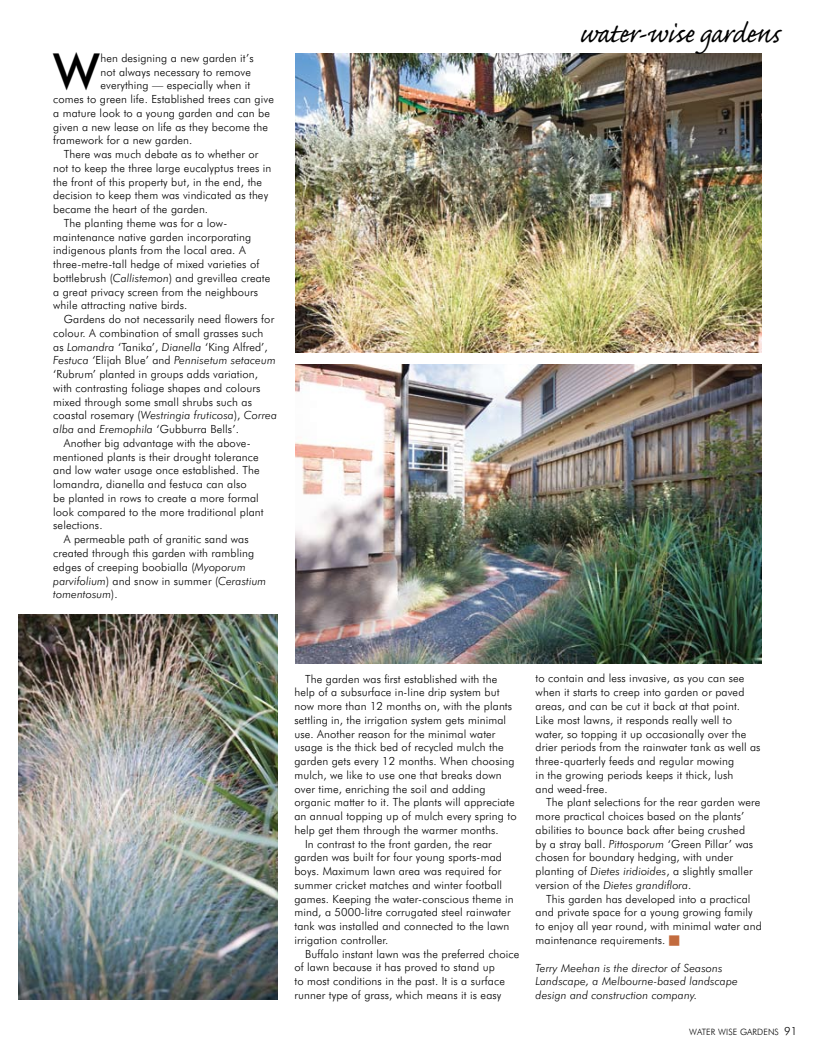
<style>
.page{position:relative;width:815px;height:1053px;background:#fff}
.page>*{position:absolute;margin:0;border:0;box-sizing:border-box;transform-origin:0 0}
.t1{font:500 49.75px "Futura BT";color:#000}
.t2{font:35px "Caflisch Script Pro";letter-spacing:-.02em;color:#000}
.t3{font:300 11.25px/13.8px "Futura BT";letter-spacing:.01em;color:#000}
.t4{font:italic 300 11.25px/13.8px "Futura BT";letter-spacing:.01em;color:#000}
.t5{font:300 8.75px "Futura BT";letter-spacing:.01em;color:#000}
.s1{font-style:italic}
.s2{font-style:normal}
.s3{color:#c26b3e}
.s4{font-size:11.25px}
</style>
<div class="page">
<img style="left:295px;top:53px;width:467px;height:299px">
<img style="left:295px;top:364px;width:467px;height:299px">
<img style="left:18px;top:614px;width:260px;height:385px">
<h1 class="t1" style="left:53px;top:41px;width:48px">W</h1>
<p class="t3" style="left:100px;top:51px;width:155px">hen designing a new garden it’s</p>
<p class="t3" style="left:100px;top:65px;width:152px">not always necessary to remove</p>
<p class="t3" style="left:100px;top:78px;width:151px">everything — especially when it</p>
<p class="t3" style="left:53px;top:92px;width:222px">comes to green life. Established trees can give</p>
<p class="t3" style="left:53px;top:106px;width:218px">a mature look to a young garden and can be</p>
<p class="t3" style="left:53px;top:120px;width:216px">given a new lease on life as they become the</p>
<p class="t3" style="left:53px;top:133px;width:141px">framework for a new garden.</p>
<p class="t3" style="left:64px;top:147px;width:196px">There was much debate as to whether or</p>
<p class="t3" style="left:53px;top:161px;width:220px">not to keep the three large eucalyptus trees in</p>
<p class="t3" style="left:53px;top:175px;width:210px">the front of this property but, in the end, the</p>
<p class="t3" style="left:53px;top:188px;width:216px">decision to keep them was vindicated as they</p>
<p class="t3" style="left:53px;top:202px;width:156px">became the heart of the garden.</p>
<p class="t3" style="left:64px;top:216px;width:165px">The planting theme was for a low-</p>
<p class="t3" style="left:53px;top:229px;width:200px">maintenance native garden incorporating</p>
<p class="t3" style="left:53px;top:243px;width:194px">indigenous plants from the local area. A</p>
<p class="t3" style="left:53px;top:257px;width:208px">three-metre-tall hedge of mixed varieties of</p>
<p class="t3" style="left:53px;top:271px;width:219px">bottlebrush (<span class="s1">Callistemon</span>) and grevillea create</p>
<p class="t3" style="left:53px;top:284px;width:206px">a great privacy screen from the neighbours</p>
<p class="t3" style="left:53px;top:298px;width:136px">while attracting native birds.</p>
<p class="t3" style="left:64px;top:312px;width:212px">Gardens do not necessarily need flowers for</p>
<p class="t3" style="left:53px;top:326px;width:212px">colour. A combination of small grasses such</p>
<p class="t3" style="left:53px;top:339px;width:216px">as <span class="s1">Lomandra</span> ‘Tanika’, <span class="s1">Dianella</span> ‘King Alfred’,</p>
<p class="t4" style="left:53px;top:353px;width:224px">Festuca ‘<span class="s2">E lijah Blue’ and</span> Pennisetum setaceum</p>
<p class="t3" style="left:53px;top:367px;width:206px">‘Rubrum’ planted in groups adds variation,</p>
<p class="t3" style="left:53px;top:381px;width:209px">with contrasting foliage shapes and colours</p>
<p class="t3" style="left:53px;top:394px;width:200px">mixed through some small shrubs such as</p>
<p class="t4" style="left:53px;top:408px;width:225px"><span class="s2">coastal rosemary (</span>Westringia fruticosa<span class="s2">),</span> Correa</p>
<p class="t3" style="left:53px;top:422px;width:187px"><span class="s1">alba</span> and <span class="s1">Eremophila</span> ‘Gubburra Bells’.</p>
<p class="t3" style="left:64px;top:436px;width:188px">Another big advantage with the above-</p>
<p class="t3" style="left:53px;top:449px;width:207px">mentioned plants is their drought tolerance</p>
<p class="t3" style="left:53px;top:463px;width:208px">and low water usage once established. The</p>
<p class="t3" style="left:53px;top:477px;width:195px">lomandra, dianella and festuca can also</p>
<p class="t3" style="left:53px;top:491px;width:207px">be planted in rows to create a more formal</p>
<p class="t3" style="left:53px;top:504px;width:212px">look compared to the more traditional plant</p>
<p class="t3" style="left:53px;top:518px;width:51px">selections.</p>
<p class="t3" style="left:64px;top:532px;width:186px">A permeable path of granitic sand was</p>
<p class="t3" style="left:53px;top:546px;width:202px">created through this garden with rambling</p>
<p class="t3" style="left:53px;top:559px;width:194px">edges of creeping boobialla (<span class="s1">Myoporum</span></p>
<p class="t4" style="left:53px;top:573px;width:215px">parvifolium<span class="s2">) and snow in summer (</span>Cerastium</p>
<p class="t4" style="left:53px;top:587px;width:66px">tomentosum<span class="s2">).</span></p>
<h2 class="t2" style="left:579px;top:15px;width:203px">water-wise gardens</h2>
<p class="t3" style="left:305px;top:671px;width:194px">The garden was first established with the</p>
<p class="t3" style="left:294px;top:685px;width:207px">help of a subsurface in-line drip system but</p>
<p class="t3" style="left:294px;top:699px;width:219px">now more than 12 months on, with the plants</p>
<p class="t3" style="left:294px;top:712px;width:213px">settling in, the irrigation system gets minimal</p>
<p class="t3" style="left:294px;top:726px;width:203px">use. Another reason for the minimal water</p>
<p class="t3" style="left:294px;top:740px;width:211px">usage is the thick bed of recycled mulch the</p>
<p class="t3" style="left:294px;top:754px;width:222px">garden gets every 12 months. When choosing</p>
<p class="t3" style="left:294px;top:767px;width:209px">mulch, we like to use one that breaks down</p>
<p class="t3" style="left:294px;top:781px;width:193px">over time, enriching the soil and adding</p>
<p class="t3" style="left:294px;top:795px;width:222px">organic matter to it. The plants will appreciate</p>
<p class="t3" style="left:294px;top:809px;width:224px">an annual topping up of mulch every spring to</p>
<p class="t3" style="left:294px;top:822px;width:206px">help get them through the warmer months.</p>
<p class="t3" style="left:305px;top:836px;width:188px">I n contrast to the front garden, the rear</p>
<p class="t3" style="left:294px;top:850px;width:209px">garden was built for four young sports-mad</p>
<p class="t3" style="left:294px;top:864px;width:209px">boys. Maximum lawn area was required for</p>
<p class="t3" style="left:294px;top:877px;width:209px">summer cricket matches and winter football</p>
<p class="t3" style="left:294px;top:891px;width:221px">games. Keeping the water-conscious theme in</p>
<p class="t3" style="left:294px;top:905px;width:218px">mind, a 5000-litre corrugated steel rainwater</p>
<p class="t3" style="left:294px;top:919px;width:217px">tank was installed and connected to the lawn</p>
<p class="t3" style="left:294px;top:932px;width:95px">irrigation controller.</p>
<p class="t3" style="left:305px;top:946px;width:216px">Buffalo instant lawn was the preferred choice</p>
<p class="t3" style="left:294px;top:960px;width:202px">of lawn because it has proved to stand up</p>
<p class="t3" style="left:294px;top:974px;width:212px">to most conditions in the past. It is a surface</p>
<p class="t3" style="left:294px;top:987px;width:209px">runner type of grass, which means it is easy</p>
<p class="t3" style="left:536px;top:671px;width:226px">to contain and less invasive, as you can see when it starts to creep into garden or paved areas, and can be cut it back at that point.<br>Like most lawns, it responds really well to water, so topping it up occasionally over the drier periods from the rainwater tank as well as three-quarterly feeds and regular mowing<br>in the growing periods keeps it thick, lush<br>and weed-free.</p>
<p class="t3" style="left:536px;top:795px;width:226px;text-indent:11px">The plant selections for the rear garden were more practical choices based on the plants’ abilities to bounce back after being crushed<br>by a stray ball. <span class="s1">Pittosporum</span> ‘Green Pillar’ was chosen for boundary hedging, with under planting of <span class="s1">Dietes iridioides</span>, a slightly smaller version of the <span class="s1">Dietes grandiflora</span>.</p>
<p class="t3" style="left:536px;top:891px;width:228px;text-indent:11px">This garden has developed into a practical and private space for a young growing family to enjoy all year round, with minimal water and maintenance requirements. <span class="s3">■</span></p>
<p class="t4" style="left:536px;top:960px;width:204px">Terry Meehan is the director of Seasons<br>Landscape, a Melbourne-based landscape design and construction company.</p>
<p class="t5" style="left:689px;top:1026px;width:110px">Water wise gardens <span class="s4">91</span></p>
</div>
